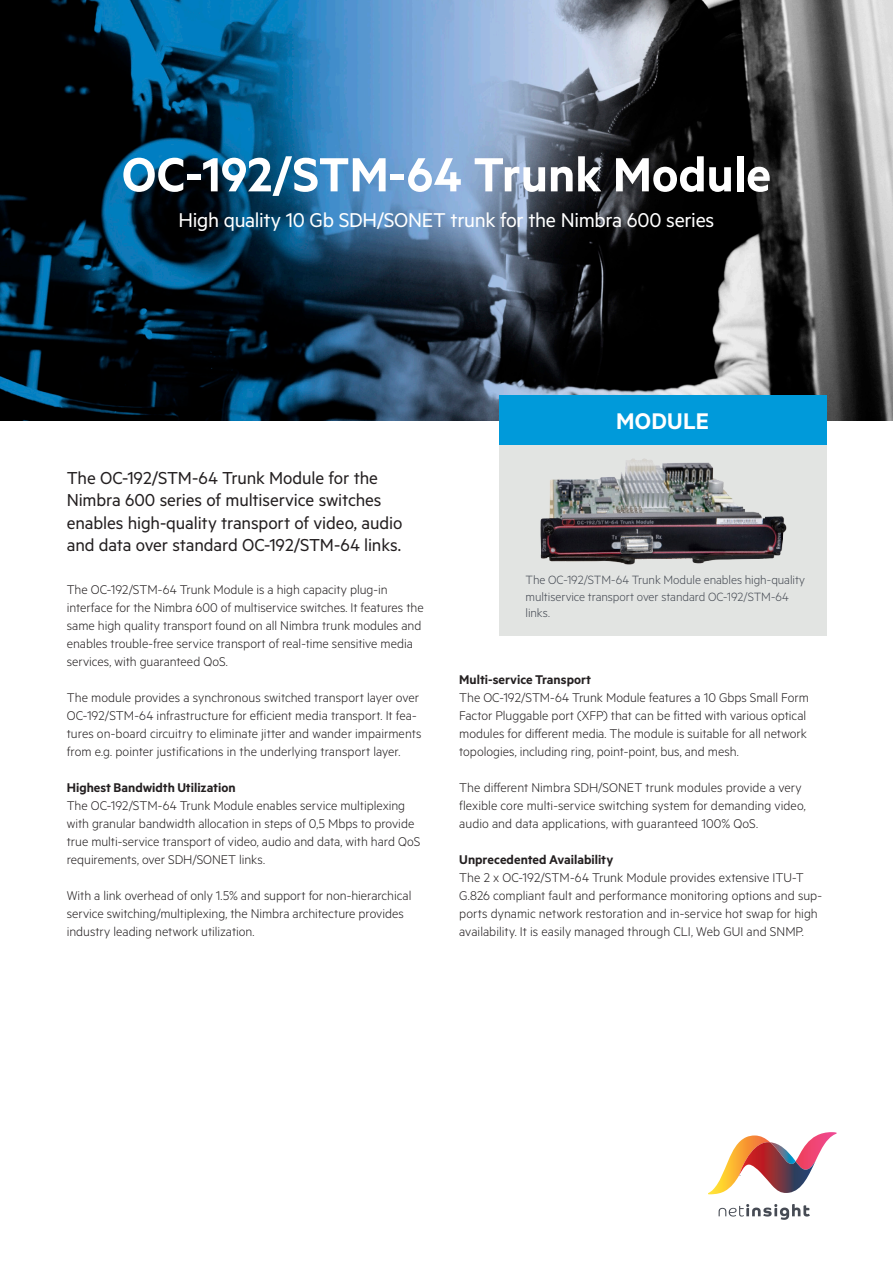
<style>
.page{position:relative;width:893px;height:1263px;background:#fff}
.page>*{position:absolute;margin:0;border:0;box-sizing:border-box;transform-origin:0 0}
.t1{font:600 54px "Metric";color:#fff}
.t2{font:600 25.5px "Metric";letter-spacing:.01em;color:#fff}
.t3{font:22.5px "Metric";letter-spacing:-.015em;color:#fff}
.Picture{font:19.5px/22.5px "Metric";letter-spacing:-.01em;color:#231f20}
.Picture-2{font:300 14.25px/18px "Metric";color:#231f20}
.t4{font:600 14.25px "Metric";color:#231f20}
.Picture-3{font:300 13.5px/16.5px "Metric";letter-spacing:-.005em;color:#464b54}
</style>
<div class="page">
<img style="left:0;top:0;width:893px;height:421px">
<div style="left:499px;top:395px;width:327px;height:54px;background:#009ada"></div>
<div style="left:499px;top:445px;width:327px;height:191px;background:#e2e4e2"></div>
<svg style="left:719px;top:1204px;width:91px;height:16px"></svg>
<svg style="left:708px;top:1132px;width:129px;height:62px"></svg>
<img style="left:739px;top:1164px;width:47px;height:29px">
<img style="left:540px;top:459px;width:247px;height:106px">
<p class="t1" style="left:122px;top:142px;width:651px">OC-192/STM-64 Trunk Module</p>
<p class="t3" style="left:179px;top:207px;width:537px">High quality 10 Gb SDH/SONET trunk for the Nimbra 600 series</p>
<p class="Picture" style="left:67px;top:466px;width:337px">The OC-192/STM-64 Trunk Module for the Nimbra 600 series of multiservice switches enables high-quality transport of video, audio and data over standard OC-192/STM-64 links.</p>
<p class="Picture-2" style="left:67px;top:580px;width:358px">The OC-192/STM-64 Trunk Module is a high capacity plug-in interface for the Nimbra 600 of multiservice switches. It features the same high quality transport found on all Nimbra trunk modules and enables trouble-free service transport of real-time sensitive media services, with guaranteed QoS.</p>
<p class="Picture-2" style="left:67px;top:688px;width:356px">The module provides a synchronous switched transport layer over OC-192/STM-64 infrastructure for efficient media transport. It fea&shy;tures on-board circuitry to eliminate jitter and wander impairments from e.g. pointer justifications in the underlying transport layer.</p>
<p class="t4" style="left:67px;top:779px;width:170px">Highest Bandwidth Utilization</p>
<p class="Picture-2" style="left:67px;top:796px;width:355px">The OC-192/STM-64 Trunk Module enables service multiplexing with granular bandwidth allocation in steps of 0,5 Mbps to provide true multi-service transport of video, audio and data, with hard QoS requirements, over SDH/SONET links.</p>
<p class="Picture-2" style="left:67px;top:886px;width:346px">With a link overhead of only 1.5% and support for non-hierarchical service switching/multiplexing, the Nimbra architecture provides industry leading network utilization.</p>
<p class="t2" style="left:616px;top:406px;width:94px">MODULE</p>
<p class="Picture-3" style="left:526px;top:571px;width:281px">The OC-192/STM-64 Trunk Module enables high-quality multiservice transport over standard OC-192/STM-64 links.</p>
<p class="t4" style="left:459px;top:671px;width:133px">Multi-service Transport</p>
<p class="Picture-2" style="left:459px;top:688px;width:351px">The OC-192/STM-64 Trunk Module features a 10 Gbps Small Form Factor Pluggable port (XFP) that can be fitted with various optical modules for different media. The module is suitable for all network topologies, including ring, point-point, bus, and mesh.</p>
<p class="Picture-2" style="left:459px;top:778px;width:348px">The different Nimbra SDH/SONET trunk modules provide a very flexible core multi-service switching system for demanding video, audio and data applications, with guaranteed 100% QoS.</p>
<p class="t4" style="left:459px;top:851px;width:156px">Unprecedented Availability</p>
<p class="Picture-2" style="left:459px;top:868px;width:364px">The 2 x OC-192/STM-64 Trunk Module provides extensive ITU-T G.826 compliant fault and performance monitoring options and sup&shy;ports dynamic network restoration and in-service hot swap for high availability. It is easily managed through CLI, Web GUI and SNMP.</p>
</div>
